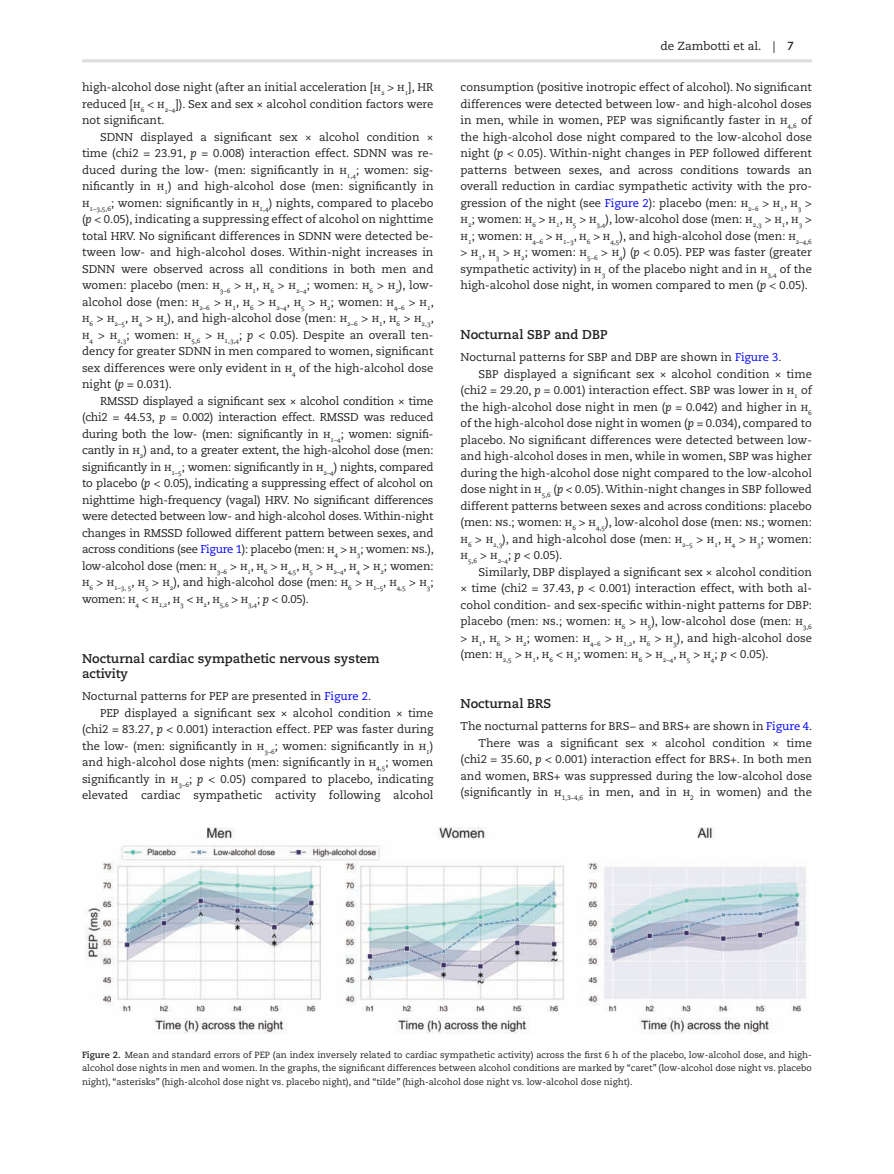
<style>
.page{position:relative;width:894px;height:1174px;background:#fff}
.page>*{position:absolute;margin:0;border:0;box-sizing:border-box;transform-origin:0 0}
.t1{font:700 12.75px/15px "Caecilia LT Std";color:#231f20}
.t2{font:11.7px "Caecilia LT Std";color:#231f20}
.t3{font:11.25px/16.5px "Caecilia LT Std";color:#231f20;text-align:justify}
.t4{font:9px/13.5px "Caecilia LT Std";color:#231f20;text-align:justify}
.s1{font-family:"Gandhari Unicode"}
.s2{font-style:italic}
.s3{color:#00f}
.s4{font-weight:700}
</style>
<div class="page">
<hr style="left:82px;top:59px;width:729px;height:3px;background:#dcdddf">
<img style="left:86px;top:827px;width:721px;height:206px">
<p class="t3" style="left:82px;top:79px;width:353px">high-alcohol dose night (after an initial acceleration [h<sub>2</sub> &gt; h<sub>1</sub>], HR reduced [h<sub>6</sub> &lt; h<sub>2–4</sub>]). Sex and sex <span class="s1">×</span> alcohol condition factors were not significant.</p>
<p class="t3" style="left:82px;top:129px;width:353px;text-indent:18px">SDNN displayed a significant sex <span class="s1">×</span> alcohol condition <span class="s1">× </span>time (chi2 = 23.91, <span class="s2">p</span> = 0.008) interaction effect. SDNN was re&shy;duced during the low- (men: significantly in h<sub>1,4</sub>; women: sig&shy;nificantly in h<sub>1</sub>) and high-alcohol dose (men: significantly in h<sub>1–3,5,6</sub>; women: significantly in h<sub>1,4</sub>) nights, compared to placebo (<span class="s2">p</span> &lt; 0.05), indicating a suppressing effect of alcohol on nighttime total HRV. No significant differences in SDNN were detected be&shy;tween low- and high-alcohol doses. Within-night increases in SDNN were observed across all conditions in both men and women: placebo (men: h<sub>3–6</sub> &gt; h<sub>1</sub>, h<sub>6</sub> &gt; h<sub>2–4</sub>; women: h<sub>6</sub> &gt; h<sub>2</sub>), low&shy;alcohol dose (men: h<sub>2–6</sub> &gt; h<sub>1</sub>, h<sub>6</sub> &gt; h<sub>2–4</sub>, h<sub>5</sub> &gt; h<sub>2</sub>; women: h<sub>4–6</sub> &gt; h<sub>1</sub>, h<sub>6</sub> &gt; h<sub>2–5</sub>, h<sub>4</sub> &gt; h<sub>2</sub>), and high-alcohol dose (men: h<sub>2–6</sub> &gt; h<sub>1</sub>, h<sub>6</sub> &gt; h<sub>2,3</sub>, h<sub>4</sub> &gt; h<sub>2,3</sub>; women: h<sub>5,6</sub> &gt; h<sub>1,3,4</sub>; <span class="s2">p</span> &lt; 0.05). Despite an overall ten&shy;dency for greater SDNN in men compared to women, significant sex differences were only evident in h<sub>4</sub> of the high-alcohol dose night (<span class="s2">p</span> = 0.031).</p>
<p class="t3" style="left:82px;top:393px;width:353px;text-indent:18px">RMSSD displayed a significant sex <span class="s1">×</span> alcohol condition <span class="s1">×</span> time (chi2 = 44.53, <span class="s2">p</span> = 0.002) interaction effect. RMSSD was reduced during both the low- (men: significantly in h<sub>1–4</sub>; women: signifi&shy;cantly in h<sub>2</sub>) and, to a greater extent, the high-alcohol dose (men: significantly in h<sub>1–5</sub>; women: significantly in h<sub>2–4</sub>) nights, compared to placebo (<span class="s2">p</span> &lt; 0.05), indicating a suppressing effect of alcohol on nighttime high-frequency (vagal) HRV. No significant differences were detected between low- and high-alcohol doses. Within-night changes in RMSSD followed different pattern between sexes, and across conditions (see <span class="s3">Figure 1</span>): placebo (men: h<sub>4</sub> &gt; h<sub>3</sub>; women: ns.), low-alcohol dose (men: h<sub>3–6</sub> &gt; h<sub>1</sub>, h<sub>6</sub> &gt; h<sub>4,5</sub>, h<sub>5</sub> &gt; h<sub>2–4</sub>, h<sub>4</sub> &gt; h<sub>2</sub>; women: h<sub>6</sub> &gt; h<sub>1–3,</sub> <sub>5</sub>, h<sub>5</sub> &gt; h<sub>2</sub>), and high-alcohol dose (men: h<sub>6</sub> &gt; h<sub>1–5</sub>, h<sub>4,5</sub> &gt; h<sub>3</sub>; women: h<sub>4</sub> &lt; h<sub>1,2</sub>, h<sub>3</sub> &lt; h<sub>2</sub>, h<sub>5,6</sub> &gt; h<sub>3,4</sub>; <span class="s2">p</span> &lt; 0.05).</p>
<p class="t1" style="left:82px;top:651px;width:299px">Nocturnal cardiac sympathetic nervous system activity</p>
<p class="t3" style="left:82px;top:688px;width:290px">Nocturnal patterns for PEP are presented in <span class="s3">Figure 2</span>.</p>
<p class="t3" style="left:100px;top:705px;width:335px">PEP displayed a significant sex <span class="s1">×</span> alcohol condition <span class="s1">×</span> time</p>
<p class="t3" style="left:82px;top:721px;width:353px">(chi2 = 83.27, <span class="s2">p</span> &lt; 0.001) interaction effect. PEP was faster during</p>
<p class="t3" style="left:82px;top:738px;width:353px">the low- (men: significantly in h<sub>3–6</sub>; women: significantly in h<sub>1</sub>)</p>
<p class="t3" style="left:82px;top:754px;width:353px">and high-alcohol dose nights (men: significantly in h<sub>4,5</sub>; women</p>
<p class="t3" style="left:82px;top:771px;width:353px">significantly in h<sub>3–6</sub>; <span class="s2">p</span> &lt; 0.05) compared to placebo, indicating</p>
<p class="t3" style="left:82px;top:787px;width:353px">elevated cardiac sympathetic activity following alcohol</p>
<p class="t2" style="left:660px;top:40px;width:135px">de Zambotti et al. | <span class="s4">7</span></p>
<p class="t3" style="left:460px;top:79px;width:353px">consumption (positive inotropic effect of alcohol). No significant differences were detected between low- and high-alcohol doses in men, while in women, PEP was significantly faster in h<sub>4,6</sub> of the high-alcohol dose night compared to the low-alcohol dose night (<span class="s2">p</span> &lt; 0.05). Within-night changes in PEP followed different patterns between sexes, and across conditions towards an overall reduction in cardiac sympathetic activity with the pro&shy;gression of the night (see <span class="s3">Figure 2</span>): placebo (men: h<sub>2–6</sub> &gt; h<sub>1</sub>, h<sub>3</sub> &gt; h<sub>2</sub>; women: h<sub>6</sub> &gt; h<sub>1</sub>, h<sub>5</sub> &gt; h<sub>3,4</sub>), low-alcohol dose (men: h<sub>2,3</sub> &gt; h<sub>1</sub>, h<sub>3</sub> &gt; h<sub>1</sub>; women: h<sub>4–6</sub> &gt; h<sub>1–3</sub>, h<sub>6</sub> &gt; h<sub>4,5</sub>), and high-alcohol dose (men: h<sub>2–4,6 </sub>&gt; h<sub>1</sub>, h<sub>3</sub> &gt; h<sub>2</sub>; women: h<sub>5–6</sub> &gt; h<sub>4</sub>) (<span class="s2">p</span> &lt; 0.05). PEP was faster (greater sympathetic activity) in h<sub>3</sub> of the placebo night and in h<sub>3,4</sub> of the high-alcohol dose night, in women compared to men (<span class="s2">p</span> &lt; 0.05).</p>
<p class="t1" style="left:460px;top:327px;width:149px">Nocturnal SBP and DBP</p>
<p class="t3" style="left:460px;top:349px;width:322px">Nocturnal patterns for SBP and DBP are shown in <span class="s3">Figure 3</span>.</p>
<p class="t3" style="left:478px;top:366px;width:335px">SBP displayed a significant sex <span class="s1">×</span> alcohol condition <span class="s1">×</span> time</p>
<p class="t3" style="left:460px;top:382px;width:353px">(chi2 = 29.20, <span class="s2">p</span> = 0.001) interaction effect. SBP was lower in h<sub>1</sub> of</p>
<p class="t3" style="left:460px;top:399px;width:353px">the high-alcohol dose night in men (<span class="s2">p</span> = 0.042) and higher in h<sub>6</sub></p>
<p class="t3" style="left:460px;top:415px;width:353px">of the high-alcohol dose night in women (<span class="s2">p</span> = 0.034), compared to</p>
<p class="t3" style="left:460px;top:432px;width:353px">placebo. No significant differences were detected between low-</p>
<p class="t3" style="left:460px;top:448px;width:353px">and high-alcohol doses in men, while in women, SBP was higher</p>
<p class="t3" style="left:460px;top:465px;width:353px">during the high-alcohol dose night compared to the low-alcohol</p>
<p class="t3" style="left:460px;top:481px;width:353px">dose night in h<sub>5,6</sub> (<span class="s2">p</span> &lt; 0.05). Within-night changes in SBP followed</p>
<p class="t3" style="left:460px;top:498px;width:353px">different patterns between sexes and across conditions: placebo</p>
<p class="t3" style="left:460px;top:514px;width:353px">(men: ns.; women: h<sub>6</sub> &gt; h<sub>4,5</sub>), low-alcohol dose (men: ns.; women:</p>
<p class="t3" style="left:460px;top:531px;width:353px">h<sub>6</sub> &gt; h<sub>2,3</sub>), and high-alcohol dose (men: h<sub>2–5</sub> &gt; h<sub>1</sub>, h<sub>4</sub> &gt; h<sub>3</sub>; women:</p>
<p class="t3" style="left:460px;top:547px;width:103px">h<sub>5,6</sub> &gt; h<sub>2–4</sub>; <span class="s2">p</span> &lt; 0.05).</p>
<p class="t3" style="left:478px;top:564px;width:335px">Similarly, DBP displayed a significant sex <span class="s1">×</span> alcohol condition</p>
<p class="t3" style="left:460px;top:580px;width:353px"><span class="s1">×</span> time (chi2 = 37.43, <span class="s2">p</span> &lt; 0.001) interaction effect, with both al-</p>
<p class="t3" style="left:460px;top:597px;width:353px">cohol condition- and sex-specific within-night patterns for DBP:</p>
<p class="t3" style="left:460px;top:613px;width:353px">placebo (men: ns.; women: h<sub>6</sub> &gt; h<sub>5</sub>), low-alcohol dose (men: h<sub>3,6</sub></p>
<p class="t3" style="left:460px;top:630px;width:353px">&gt; h<sub>1</sub>, h<sub>6</sub> &gt; h<sub>2</sub>; women: h<sub>4–6</sub> &gt; h<sub>1,2</sub>, h<sub>6</sub> &gt; h<sub>3</sub>), and high-alcohol dose</p>
<p class="t3" style="left:460px;top:646px;width:309px">(men: h<sub>2,5</sub> &gt; h<sub>1</sub>, h<sub>6</sub> &lt; h<sub>2</sub>; women: h<sub>6</sub> &gt; h<sub>2–4</sub>, h<sub>5</sub> &gt; h<sub>4</sub>; <span class="s2">p</span> &lt; 0.05).</p>
<p class="t1" style="left:460px;top:696px;width:92px">Nocturnal BRS</p>
<p class="t3" style="left:460px;top:718px;width:353px;text-align:right">The nocturnal patterns for BRS− and BRS+ are shown in <span class="s3">Figure 4</span>.<br>There was a significant sex <span class="s1">×</span> alcohol condition <span class="s1">×</span> time (chi2 = 35.60, <span class="s2">p</span> &lt; 0.001) interaction effect for BRS+. In both men and women, BRS+ was suppressed during the low-alcohol dose (significantly in h<sub>1,3–4,6</sub> in men, and in h<sub>2</sub> in women) and the</p>
<p class="t4" style="left:82px;top:1048px;width:731px"><span class="s4">Figure 2.</span> Mean and standard errors of PEP (an index inversely related to cardiac sympathetic activity) across the first 6 h of the placebo, low-alcohol dose, and high&shy;alcohol dose nights in men and women. In the graphs, the significant differences between alcohol conditions are marked by “caret” (low-alcohol dose night vs. placebo night), “asterisks” (high-alcohol dose night vs. placebo night), and “tilde” (high-alcohol dose night vs. low-alcohol dose night).</p>
</div>
